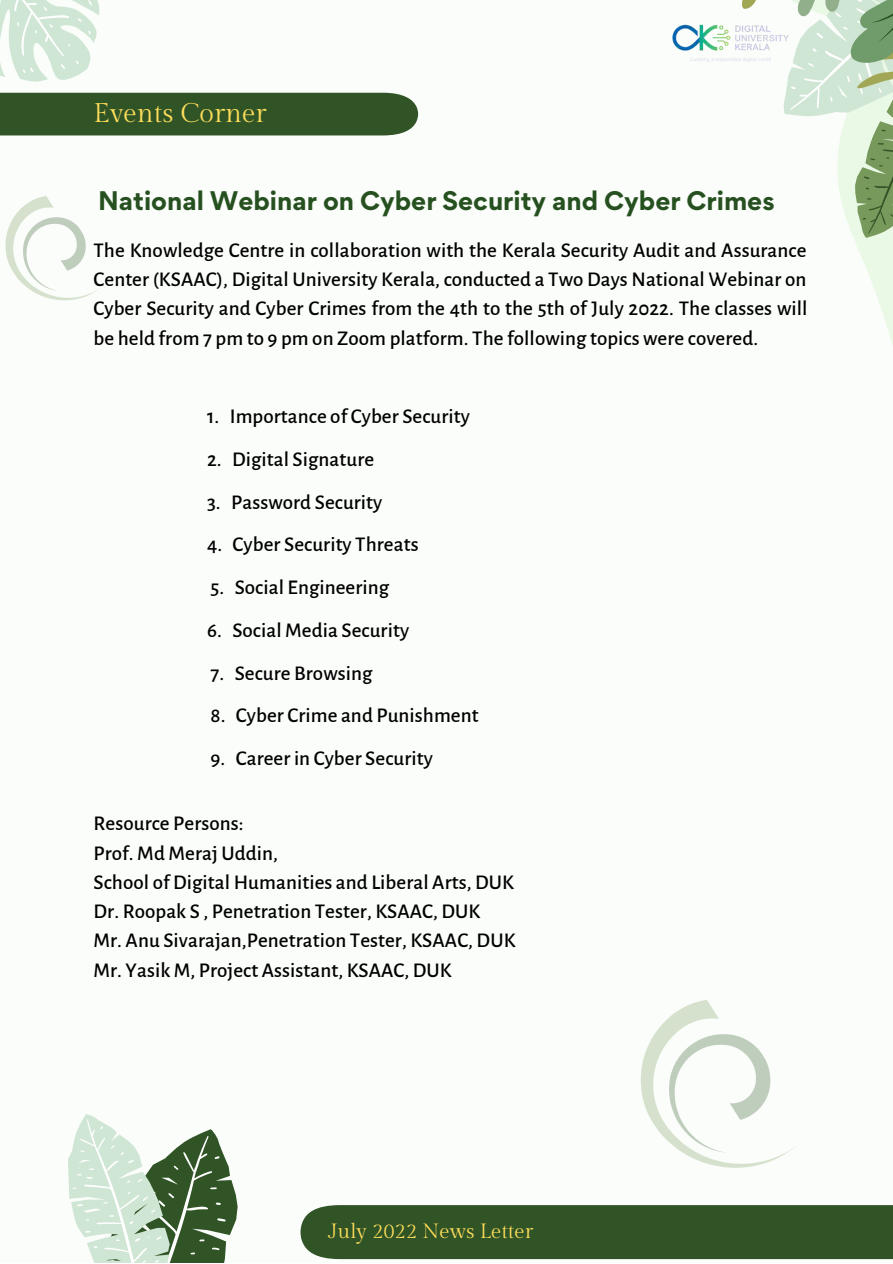
<style>
.page{position:relative;width:893px;height:1264px;background:#fff}
.page>*{position:absolute;margin:0;border:0;box-sizing:border-box;transform-origin:0 0}
.t1{font:27px "Gilda Display";color:#ffde59}
.t2{font:700 24px "Gordita";color:#265020}
.t3{font:500 21px/29.2px "Alegreya Sans";letter-spacing:.005em;color:#000;text-align:justify}
.t4{font:20.55px "Gilda Display";color:#ffde59}
</style>
<div class="page">
<div style="left:0;top:0;width:892px;height:1262px;background:#fafdf9"></div>
<svg style="left:861px;top:255px;width:31px;height:86px"></svg>
<svg style="left:742px;top:0;width:150px;height:255px"></svg>
<svg style="left:68px;top:1114px;width:170px;height:148px"></svg>
<svg style="left:5px;top:196px;width:95px;height:105px"></svg>
<svg style="left:0;top:0;width:418px;height:135px"></svg>
<svg style="left:300px;top:1000px;width:592px;height:258px"></svg>
<img style="left:672px;top:18px;width:118px;height:49px">
<p class="t1" style="left:93px;top:98px;width:174px">Events Corner</p>
<p class="t2" style="left:98px;top:184px;width:678px">National Webinar on Cyber Security and Cyber Crimes</p>
<p class="t3" style="left:93px;top:236px;width:715px">The Knowledge Centre in collaboration with the Kerala Security Audit and Assurance Center (KSAAC), Digital University Kerala, conducted a Two Days National Webinar on Cyber Security and Cyber Crimes from the 4th to the 5th of July 2022. The classes will be held from 7 pm to 9 pm on Zoom platform. The following topics were covered.</p>
<p class="t3" style="left:207px;top:402px;width:264px">1. Importance of Cyber Security</p>
<p class="t3" style="left:207px;top:445px;width:169px">2. Digital Signature</p>
<p class="t3" style="left:207px;top:488px;width:177px">3. Password Security</p>
<p class="t3" style="left:207px;top:530px;width:213px">4. Cyber Security Threats</p>
<p class="t3" style="left:210px;top:573px;width:180px">5. Social Engineering</p>
<p class="t3" style="left:207px;top:616px;width:203px">6. Social Media Security</p>
<p class="t3" style="left:210px;top:658px;width:163px">7. Secure Browsing</p>
<p class="t3" style="left:210px;top:701px;width:270px">8. Cyber Crime and Punishment</p>
<p class="t3" style="left:210px;top:744px;width:224px">9. Career in Cyber Security</p>
<p class="t3" style="left:93px;top:809px;width:423px;text-align:left">Resource Persons:<br>Prof. Md Meraj Uddin,<br>School of Digital Humanities and Liberal Arts, DUK Dr. Roopak S , Penetration Tester, KSAAC, DUK<br>Mr. Anu Sivarajan,Penetration Tester, KSAAC, DUK Mr. Yasik M, Project Assistant, KSAAC, DUK</p>
<p class="t4" style="left:328px;top:1219px;width:206px">July 2022 News Letter</p>
</div>
